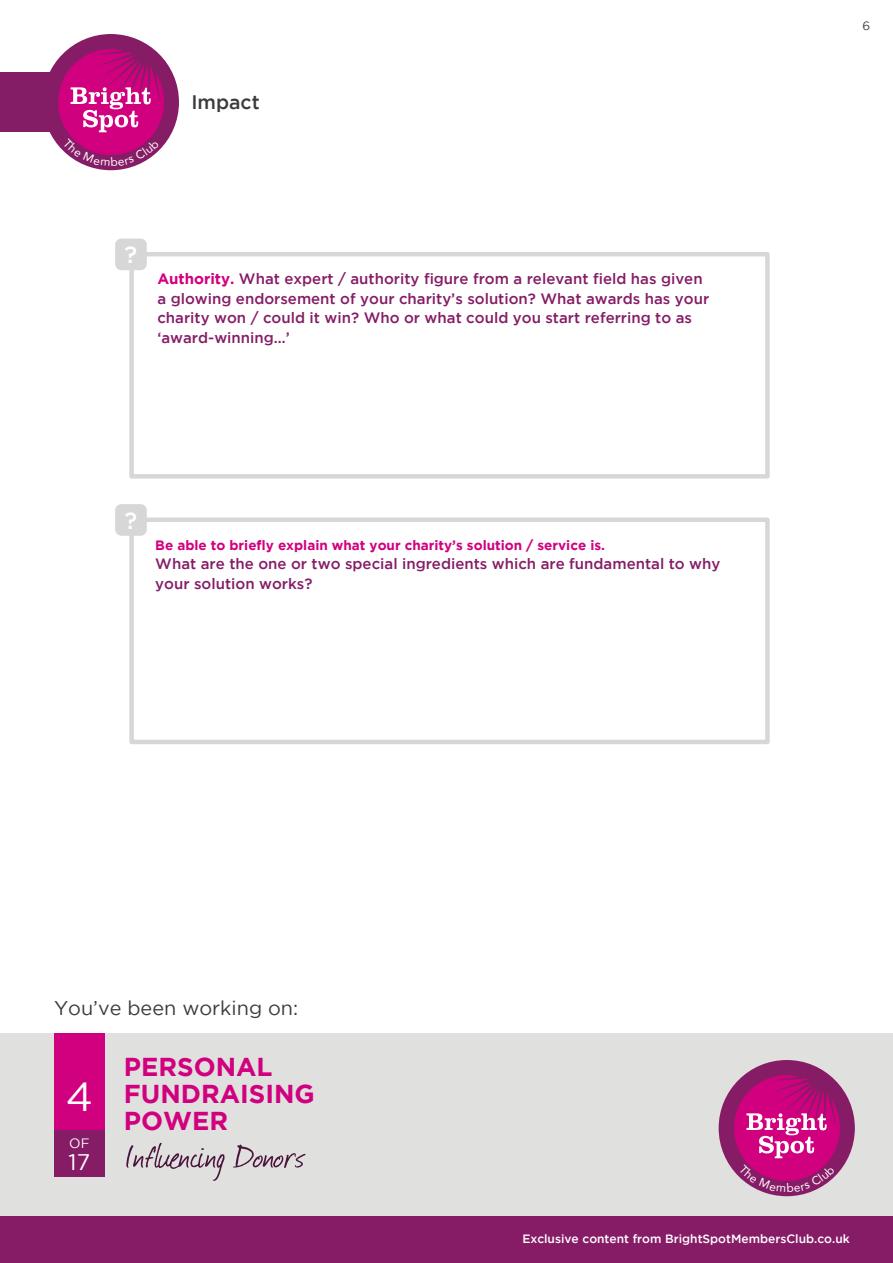
<style>
.page{position:relative;width:893px;height:1263px;background:#fff}
.page>*{position:absolute;margin:0;border:0;box-sizing:border-box;transform-origin:0 0}
.t1{font:40.5px "Gotham";color:#fff}
.t2{font:700 25.8px/27px "Gotham";color:#d1007f}
.t3{font:500 23.7px "Gotham";color:#fff}
.t4{font:22.5px "Gotham";color:#fff}
.t5{font:19.8px "Gotham";color:#3c3c3b}
.t6{font:500 19.5px "Gotham";color:#3c3c3b}
.t7{font:500 15px/19.5px "Gotham";color:#851c66}
.t8{font:700 13.5px "Gotham";color:#d1007f}
.t9{font:13.5px "Gotham";color:#fff}
.t10{font:500 12px "Gotham";color:#fff}
.t11{font:12px "Gotham";color:#3c3c3b}
.s1{font-weight:700;color:#d1007f}
</style>
<div class="page">
<div style="left:0;top:72px;width:81px;height:60px;background:#851c66"></div>
<div style="left:43px;top:34px;width:136px;height:136px;background:#871c66;border-radius:50%"></div>
<div style="left:0;top:1033px;width:893px;height:183px;background:#e0e0df"></div>
<div style="left:719px;top:1060px;width:136px;height:136px;background:#871c66;border-radius:50%"></div>
<div style="left:0;top:1216px;width:893px;height:47px;background:#871c66"></div>
<div style="left:54px;top:1033px;width:51px;height:116px;background:#d1007f"></div>
<div style="left:54px;top:1130px;width:51px;height:47px;background:#871c66"></div>
<div style="left:129px;top:517px;width:641px;height:227px;border:4px solid #d7d7d7"></div>
<div style="left:115px;top:504px;width:32px;height:32px;background:#d7d7d7;border-radius:6px"></div>
<div style="left:129px;top:252px;width:641px;height:227px;border:4px solid #d7d7d7"></div>
<div style="left:115px;top:239px;width:32px;height:31px;background:#d7d7d7;border-radius:6px"></div>
<svg style="left:126px;top:1143px;width:180px;height:38px"></svg>
<svg style="left:58px;top:49px;width:106px;height:117px"></svg>
<svg style="left:734px;top:1075px;width:106px;height:117px"></svg>
<h3 class="t6" style="left:191px;top:91px;width:70px">Impact</h3>
<h3 class="t3" style="left:125px;top:241px;width:14px">?</h3>
<p class="t7" style="left:157px;top:269px;width:553px"><span class="s1">Authority.</span> What expert / authority figure from a relevant field has given a glowing endorsement of your charity’s solution? What awards has your charity won / could it win? Who or what could you start referring to as ‘award-winning…’</p>
<h3 class="t3" style="left:125px;top:507px;width:14px">?</h3>
<p class="t8" style="left:155px;top:537px;width:451px">Be able to briefly explain what your charity’s solution / service is.</p>
<p class="t7" style="left:155px;top:554px;width:567px">What are the one or two special ingredients which are fundamental to why your solution works?</p>
<p class="t11" style="left:862px;top:19px;width:9px">6</p>
<h3 class="t5" style="left:54px;top:997px;width:246px">You’ve been working on:</h3>
<h1 class="t1" style="left:66px;top:1074px;width:29px">4</h1>
<p class="t9" style="left:69px;top:1136px;width:22px">OF</p>
<h3 class="t4" style="left:69px;top:1150px;width:23px">17</h3>
<h2 class="t2" style="left:124px;top:1052px;width:192px">PERSONAL<br>FUNDRAISING<br>POWER</h2>
<p class="t10" style="left:522px;top:1232px;width:329px">Exclusive content from BrightSpotMembersClub.co.uk</p>
</div>
